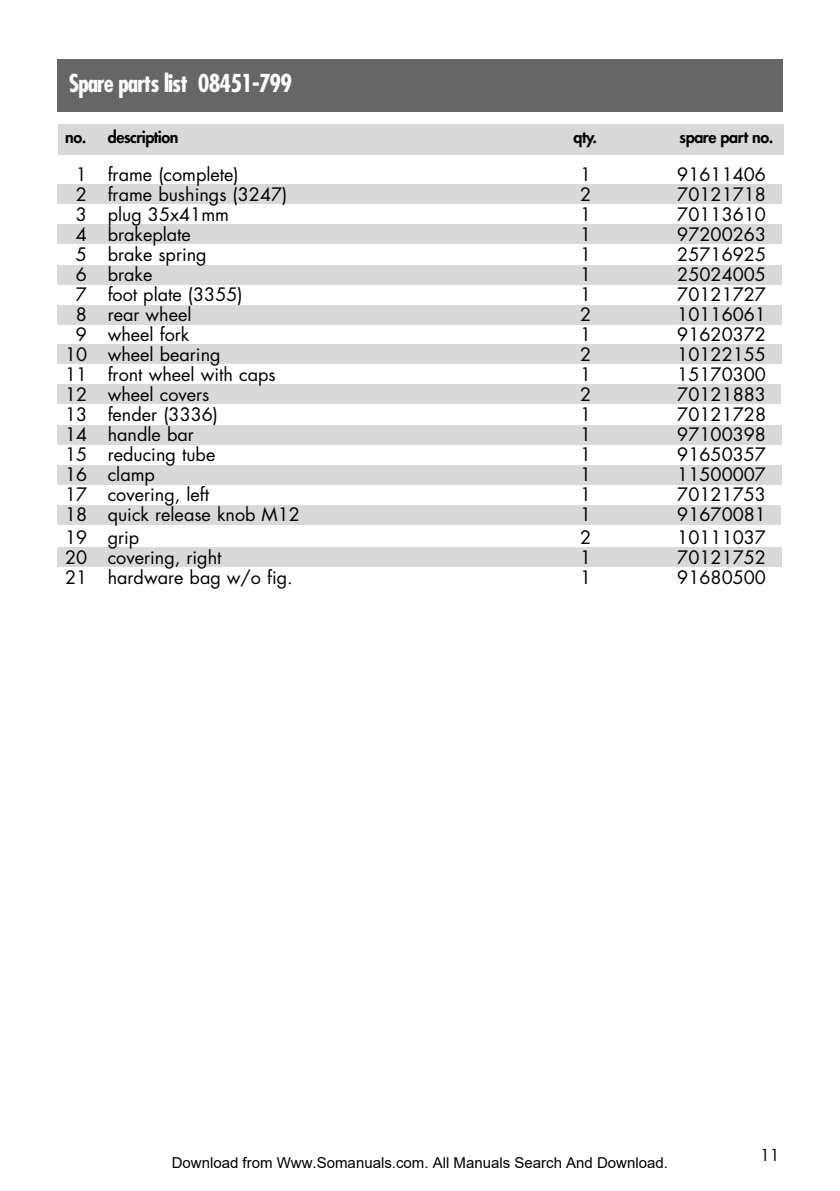
<style>
.page{position:relative;width:840px;height:1191px;background:#fff}
.page>*{position:absolute;margin:0;border:0;box-sizing:border-box;transform-origin:0 0}
.t1{font:700 condensed 24px "Futura";letter-spacing:-.04em;color:#fff}
.t2{font:18px "Futura";color:#000}
.t3{font:800 16px "Futura";letter-spacing:-.03em;color:#000}
.t4{font:16px "Futura";color:#000}
.t5{font:15px "Arial";color:#000}
</style>
<div class="page">
<div style="left:57px;top:547px;width:724px;height:20px;background:#d9d9d9"></div>
<div style="left:57px;top:504px;width:723px;height:20px;background:#d9d9d9"></div>
<div style="left:57px;top:464px;width:724px;height:20px;background:#d9d9d9"></div>
<div style="left:57px;top:425px;width:724px;height:20px;background:#d9d9d9"></div>
<div style="left:57px;top:384px;width:723px;height:20px;background:#d9d9d9"></div>
<div style="left:57px;top:344px;width:724px;height:20px;background:#d9d9d9"></div>
<div style="left:57px;top:305px;width:724px;height:19px;background:#d9d9d9"></div>
<div style="left:57px;top:265px;width:724px;height:19px;background:#d9d9d9"></div>
<div style="left:57px;top:224px;width:724px;height:20px;background:#d9d9d9"></div>
<div style="left:58px;top:124px;width:724px;height:31px;background:#d9d9d9"></div>
<div style="left:57px;top:184px;width:724px;height:20px;background:#d9d9d9"></div>
<div style="left:57px;top:59px;width:725px;height:53px;background:#666"></div>
<h1 class="t1" style="left:69px;top:73px;width:225px">Spare parts list 08451-799</h1>
<p class="t3" style="left:65px;top:130px;width:115px">no. description</p>
<p class="t3" style="left:573px;top:130px;width:25px">qty.</p>
<p class="t3" style="left:679px;top:130px;width:95px">spare part no.</p>
<p class="t2" style="left:76px;top:166px;width:164px">1 frame (complete)</p>
<p class="t2" style="left:580px;top:166px;width:13px">1</p>
<p class="t2" style="left:677px;top:166px;width:90px">91611406</p>
<p class="t2" style="left:76px;top:186px;width:213px">2 frame bushings (3247)</p>
<p class="t2" style="left:580px;top:186px;width:13px">2</p>
<p class="t2" style="left:677px;top:186px;width:90px">70121718</p>
<p class="t2" style="left:76px;top:206px;width:154px">3 plug 35x41mm</p>
<p class="t2" style="left:580px;top:206px;width:13px">1</p>
<p class="t2" style="left:677px;top:206px;width:90px">70113610</p>
<p class="t2" style="left:76px;top:226px;width:116px">4 brakeplate</p>
<p class="t2" style="left:580px;top:226px;width:13px">1</p>
<p class="t2" style="left:677px;top:226px;width:90px">97200263</p>
<p class="t2" style="left:76px;top:246px;width:132px">5 brake spring</p>
<p class="t2" style="left:580px;top:246px;width:13px">1</p>
<p class="t2" style="left:677px;top:246px;width:90px">25716925</p>
<p class="t2" style="left:76px;top:266px;width:78px">6 brake</p>
<p class="t2" style="left:580px;top:266px;width:13px">1</p>
<p class="t2" style="left:677px;top:266px;width:90px">25024005</p>
<p class="t2" style="left:76px;top:286px;width:168px">7 foot plate (3355)</p>
<p class="t2" style="left:580px;top:286px;width:13px">1</p>
<p class="t2" style="left:677px;top:286px;width:90px">70121727</p>
<p class="t2" style="left:76px;top:306px;width:117px">8 rear wheel</p>
<p class="t2" style="left:580px;top:306px;width:13px">2</p>
<p class="t2" style="left:677px;top:306px;width:90px">10116061</p>
<p class="t2" style="left:76px;top:326px;width:115px">9 wheel fork</p>
<p class="t2" style="left:580px;top:326px;width:13px">1</p>
<p class="t2" style="left:677px;top:326px;width:90px">91620372</p>
<p class="t2" style="left:65px;top:346px;width:157px">10 wheel bearing</p>
<p class="t2" style="left:580px;top:346px;width:13px">2</p>
<p class="t2" style="left:677px;top:346px;width:90px">10122155</p>
<p class="t2" style="left:65px;top:366px;width:212px">11 front wheel with caps</p>
<p class="t2" style="left:580px;top:366px;width:13px">1</p>
<p class="t2" style="left:677px;top:366px;width:90px">15170300</p>
<p class="t2" style="left:65px;top:386px;width:146px">12 wheel covers</p>
<p class="t2" style="left:580px;top:386px;width:13px">2</p>
<p class="t2" style="left:677px;top:386px;width:90px">70121883</p>
<p class="t2" style="left:65px;top:406px;width:154px">13 fender (3336)</p>
<p class="t2" style="left:580px;top:406px;width:13px">1</p>
<p class="t2" style="left:677px;top:406px;width:90px">70121728</p>
<p class="t2" style="left:65px;top:426px;width:130px">14 handle bar</p>
<p class="t2" style="left:580px;top:426px;width:13px">1</p>
<p class="t2" style="left:677px;top:426px;width:90px">97100398</p>
<p class="t2" style="left:65px;top:446px;width:152px">15 reducing tube</p>
<p class="t2" style="left:580px;top:446px;width:13px">1</p>
<p class="t2" style="left:677px;top:446px;width:90px">91650357</p>
<p class="t2" style="left:65px;top:466px;width:91px">16 clamp</p>
<p class="t2" style="left:580px;top:466px;width:13px">1</p>
<p class="t2" style="left:677px;top:466px;width:90px">11500007</p>
<p class="t2" style="left:65px;top:486px;width:145px">17 covering, left</p>
<p class="t2" style="left:580px;top:486px;width:13px">1</p>
<p class="t2" style="left:677px;top:486px;width:90px">70121753</p>
<p class="t2" style="left:65px;top:506px;width:236px">18 quick release knob M12</p>
<p class="t2" style="left:580px;top:506px;width:13px">1</p>
<p class="t2" style="left:677px;top:506px;width:90px">91670081</p>
<p class="t2" style="left:65px;top:529px;width:76px">19 grip</p>
<p class="t2" style="left:580px;top:529px;width:13px">2</p>
<p class="t2" style="left:677px;top:529px;width:90px">10111037</p>
<p class="t2" style="left:65px;top:549px;width:158px">20 covering, right</p>
<p class="t2" style="left:580px;top:549px;width:13px">1</p>
<p class="t2" style="left:677px;top:549px;width:90px">70121752</p>
<p class="t2" style="left:65px;top:569px;width:229px">21 hardware bag w/o fig.</p>
<p class="t2" style="left:580px;top:569px;width:13px">1</p>
<p class="t2" style="left:677px;top:569px;width:90px">91680500</p>
<p class="t5" style="left:172px;top:1154px;width:497px">Download from Www.Somanuals.com. All Manuals Search And Download.</p>
<p class="t4" style="left:759px;top:1147px;width:21px">11</p>
</div>
